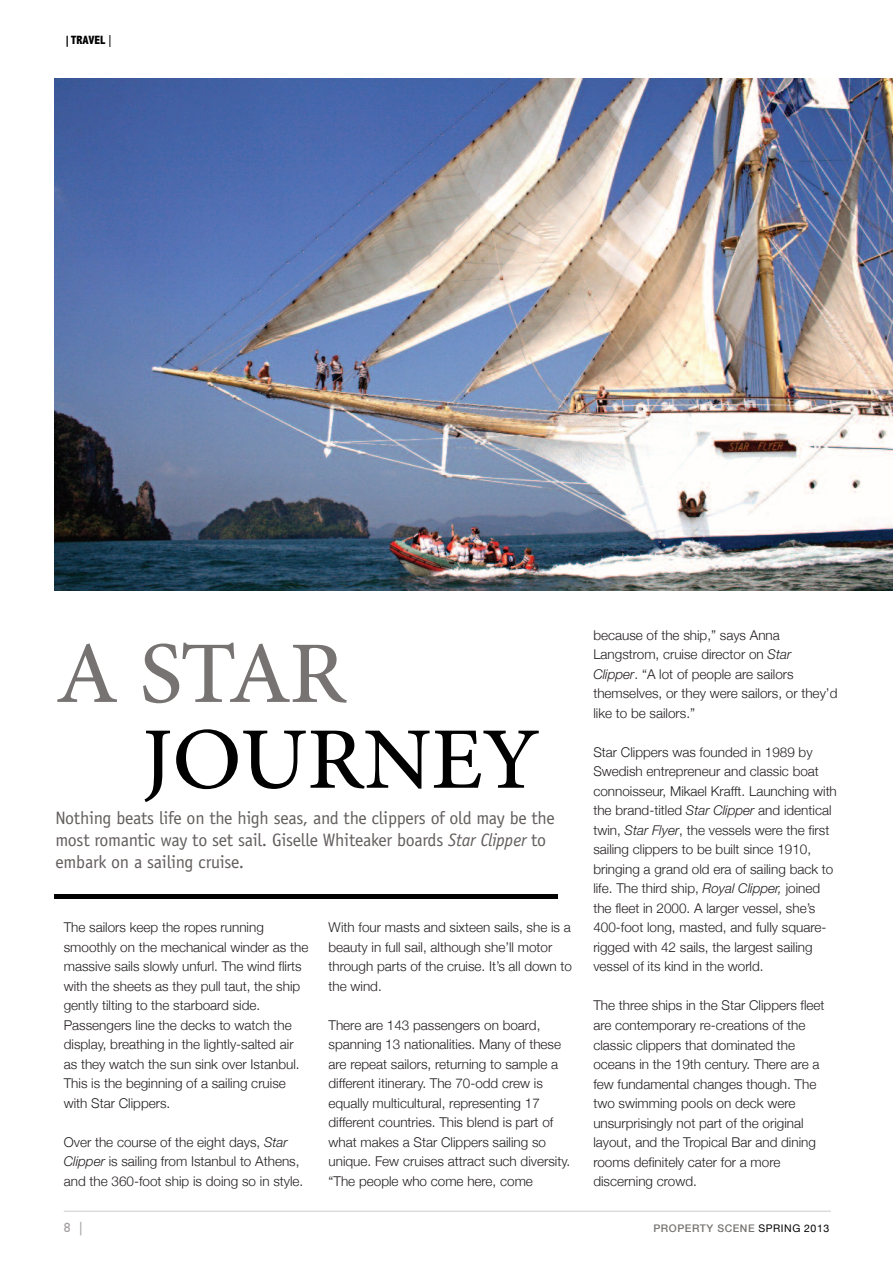
<style>
.page{position:relative;width:893px;height:1263px;background:#fff}
.page>*{position:absolute;margin:0;border:0;box-sizing:border-box;transform-origin:0 0}
.t1{font:120px "Adobe Arabic";letter-spacing:-.005em;color:#010101}
.t2{font:120px "Adobe Arabic";color:#767372}
.t3{font:18px/21.6px "Officina Sans";letter-spacing:-.015em;color:#625e5d}
.t4{font:300 13.5px/19.5px "Helvetica Neue";color:#231f20}
.t5{font:13.5px "Gill Sans";color:#a4a1a1}
.t6{font:800 condensed 12px "Abadi";color:#010101}
.t7{font:500 10.5px "Helvetica Neue";letter-spacing:.05em;color:#767372}
.s1{font-family:"Gill Sans";font-weight:400;font-stretch:normal}
.s2{font-style:italic}
.s3{font-weight:400;color:#010101}
</style>
<div class="page">
<hr style="left:64px;top:1211px;width:767px;height:1px;background:#cdcaca">
<img style="left:54px;top:79px;width:839px;height:512px">
<hr style="left:54px;top:894px;width:504px;height:4px;background:#010101">
<p class="t6" style="left:64px;top:33px;width:49px">|TRAVEL <span class="s1">|</span></p>
<h1 class="t2" style="left:55px;top:579px;width:292px">A STAR</h1>
<h1 class="t1" style="left:142px;top:665px;width:399px">JOURNEY</h1>
<h2 class="t3" style="left:55px;top:809px;width:501px">Nothing beats life on the high seas, and the clippers of old may be the most romantic way to set sail. Giselle Whiteaker boards <span class="s2">Star Clipper</span> to embark on a sailing cruise.</h2>
<p class="t4" style="left:64px;top:917px;width:246px">The sailors keep the ropes running smoothly on the mechanical winder as the massive sails slowly unfurl. The wind flirts with the sheets as they pull taut, the ship gently tilting to the starboard side.<br>Passengers line the decks to watch the display, breathing in the lightly-salted air as they watch the sun sink over Istanbul.<br>This is the beginning of a sailing cruise with Star Clippers.</p>
<p class="t4" style="left:64px;top:1132px;width:241px">Over the course of the eight days, <span class="s2">Star<br>Clipper</span> is sailing from Istanbul to Athens, and the 360-foot ship is doing so in style.</p>
<p class="t4" style="left:329px;top:917px;width:245px">With four masts and sixteen sails, she is a beauty in full sail, although she’ll motor through parts of the cruise. It’s all down to the wind.</p>
<p class="t4" style="left:329px;top:1015px;width:243px">There are 143 passengers on board, spanning 13 nationalities. Many of these are repeat sailors, returning to sample a different itinerary. The 70-odd crew is equally multicultural, representing 17 different countries. This blend is part of what makes a Star Clippers sailing so unique. Few cruises attract such diversity. “The people who come here, come</p>
<p class="t4" style="left:593px;top:625px;width:246px">because of the ship,” says Anna Langstrom, cruise director on <span class="s2">Star Clipper</span>. “A lot of people are sailors themselves, or they were sailors, or they’d like to be sailors.”</p>
<p class="t4" style="left:593px;top:742px;width:245px">Star Clippers was founded in 1989 by Swedish entrepreneur and classic boat connoisseur, Mikael Krafft. Launching with the brand-titled <span class="s2">Star Clipper</span> and identical twin, <span class="s2">Star Flyer</span>, the vessels were the first sailing clippers to be built since 1910, bringing a grand old era of sailing back to life. The third ship, <span class="s2">Royal Clipper,</span> joined the fleet in 2000. A larger vessel, she’s 400-foot long, masted, and fully square&shy;rigged with 42 sails, the largest sailing vessel of its kind in the world.</p>
<p class="t4" style="left:593px;top:996px;width:233px">The three ships in the Star Clippers fleet are contemporary re-creations of the classic clippers that dominated the oceans in the 19th century. There are a few fundamental changes though. The two swimming pools on deck were unsurprisingly not part of the original layout, and the Tropical Bar and dining rooms definitely cater for a more discerning crowd.</p>
<p class="t5" style="left:64px;top:1222px;width:20px">8 |</p>
<p class="t7" style="left:653px;top:1221px;width:177px">PROPERTY SCENE <span class="s3">Spring 2013</span></p>
</div>
